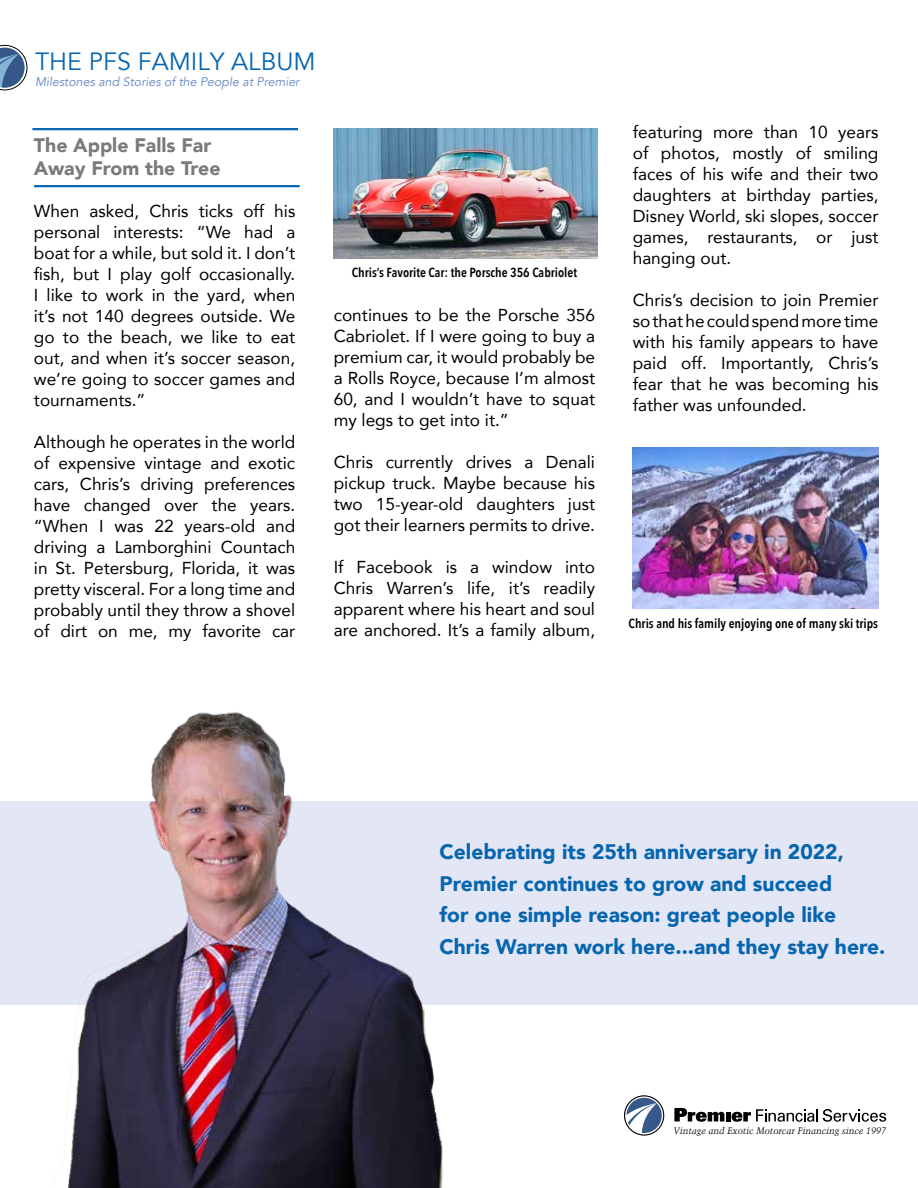
<style>
.page{position:relative;width:918px;height:1188px;background:#fff}
.page>*{position:absolute;margin:0;border:0;box-sizing:border-box;transform-origin:0 0}
.t1{font:24.9px "Avenir";color:#0665af}
.t2{font:900 21px/31.5px "Avenir";color:#0665af}
.t3{font:900 19.5px/23.4px "Avenir";color:#797a7b}
.t4{font:17.25px/21px "Avenir";color:#000;text-align:justify}
.t5{font:600 13.05px "Avenir Next Condensed";color:#000}
.t6{font:italic 12.45px "Avenir";color:#6385c2}
.t7{font:italic 9.45px "Trump Mediaeval";letter-spacing:-.005em;color:#000}
</style>
<div class="page">
<div style="left:0;top:801px;width:918px;height:203px;background:#e3e6f4"></div>
<svg style="left:624px;top:1095px;width:40px;height:41px"></svg>
<svg style="left:674px;top:1108px;width:50px;height:14px"></svg>
<div style="left:726px;top:1112px;width:5px;height:9px;background:#000"></div>
<svg style="left:732px;top:1109px;width:154px;height:13px"></svg>
<hr style="left:32px;top:128px;width:266px;height:2px;background:#0665af">
<hr style="left:34px;top:185px;width:266px;height:2px;background:#0665af">
<svg style="left:0;top:45px;width:27px;height:45px"></svg>
<img style="left:334px;top:128px;width:263px;height:131px">
<img style="left:633px;top:447px;width:246px;height:161px">
<img style="left:27px;top:712px;width:432px;height:476px">
<h1 class="t1" style="left:35px;top:46px;width:282px">THE PFS FAMILY ALBUM</h1>
<p class="t6" style="left:35px;top:75px;width:266px">Milestones and Stories of the People at Premier</p>
<p class="t3" style="left:34px;top:133px;width:188px">The Apple Falls Far<br>Away From the Tree</p>
<p class="t4" style="left:34px;top:200px;width:263px">When asked, Chris ticks off his personal interests: “We had a boat for a while, but sold it. I don’t fish, but I play golf occasionally.<br>I like to work in the yard, when it’s not 140 degrees outside. We go to the beach, we like to eat out, and when it’s soccer season, we’re going to soccer games and tournaments.”</p>
<p class="t4" style="left:34px;top:431px;width:263px">Although he operates in the world of expensive vintage and exotic cars, Chris’s driving preferences have changed over the years. “When I was 22 years-old and driving a Lamborghini Countach in St. Petersburg, Florida, it was pretty visceral. For a long time and probably until they throw a shovel of dirt on me, my favorite car</p>
<p class="t5" style="left:352px;top:261px;width:227px">Chris’s Favorite Car: the Porsche 356 Cabriolet</p>
<p class="t4" style="left:334px;top:304px;width:263px">continues to be the Porsche 356<br>Cabriolet. If I were going to buy a premium car, it would probably be a Rolls Royce, because I’m almost 60, and I wouldn’t have to squat my legs to get into it.”</p>
<p class="t4" style="left:334px;top:451px;width:263px">Chris currently drives a Denali pickup truck. Maybe because his two 15-year-old daughters just got their learners permits to drive.</p>
<p class="t4" style="left:334px;top:556px;width:263px">If Facebook is a window into Chris Warren’s life, it’s readily apparent where his heart and soul are anchored. It’s a family album,</p>
<p class="t4" style="left:633px;top:121px;width:247px">featuring more than 10 years of photos, mostly of smiling faces of his wife and their two daughters at birthday parties, Disney World, ski slopes, soccer games, restaurants, or just hanging out.</p>
<p class="t4" style="left:633px;top:289px;width:247px">Chris’s decision to join Premier so that he could spend more time with his family appears to have paid off. Importantly, Chris’s fear that he was becoming his father was unfounded.</p>
<p class="t5" style="left:629px;top:612px;width:251px">Chris and his family enjoying one of many ski trips</p>
<p class="t2" style="left:440px;top:835px;width:447px">Celebrating its 25th anniversary in 2022, Premier continues to grow and succeed<br>for one simple reason: great people like Chris Warren work here...and they stay here.</p>
<p class="t7" style="left:674px;top:1125px;width:214px">Vintage and Exotic Motorcar Financing since 1997</p>
</div>
